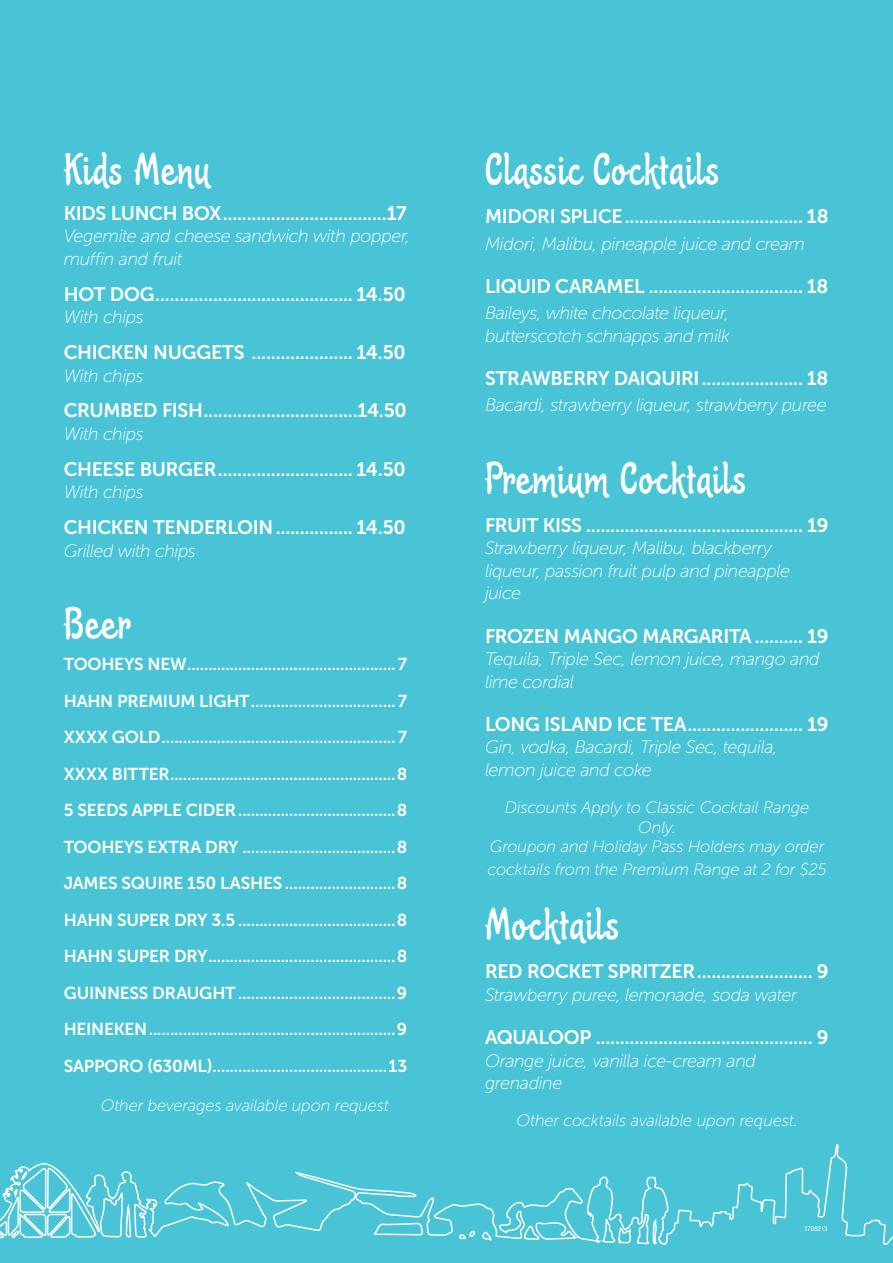
<style>
.page{position:relative;width:893px;height:1263px;background:#49c4d7}
.page>*{position:absolute;margin:0;border:0;box-sizing:border-box;transform-origin:0 0}
.t1{font:43.5px "Primavera";letter-spacing:.03em;color:#fff}
.t2{font:19.5px "Museo Sans 700";letter-spacing:-.015em;color:#fff}
.t3{font:italic 18px/22.5px "Museo Sans 100";letter-spacing:-.025em;color:#fff}
.t4{font:17.25px/36.5px "Museo Sans 700";letter-spacing:-.015em;color:#fff;text-align:justify}
.t5{font:italic 16.5px/19.8px "Museo Sans 100";letter-spacing:-.01em;color:#fff;text-align:center}
.t6{font:condensed 6.75px "Helvetica Neue LT Std";letter-spacing:.02em;color:#fff}
</style>
<div class="page">
<svg style="left:0;top:1143px;width:893px;height:102px"></svg>
<h1 class="t1" style="left:64px;top:145px;width:147px">Kids Menu</h1>
<p class="t2" style="left:64px;top:202px;width:345px">KIDS LUNCH BOX..................................17</p>
<p class="t3" style="left:64px;top:225px;width:348px">Vegemite and cheese sandwich with popper, muffin and fruit</p>
<p class="t2" style="left:64px;top:283px;width:344px">HOT DOG......................................... 14.50</p>
<p class="t3" style="left:64px;top:306px;width:81px">With chips</p>
<p class="t2" style="left:64px;top:342px;width:344px">CHICKEN NUGGETS ..................... 14.50</p>
<p class="t3" style="left:64px;top:364px;width:81px">With chips</p>
<p class="t2" style="left:64px;top:400px;width:345px">CRUMBED FISH................................14.50</p>
<p class="t3" style="left:64px;top:423px;width:81px">With chips</p>
<p class="t2" style="left:64px;top:458px;width:344px">CHEESE BURGER............................ 14.50</p>
<p class="t3" style="left:64px;top:481px;width:81px">With chips</p>
<p class="t2" style="left:64px;top:517px;width:344px">CHICKEN TENDERLOIN................ 14.50</p>
<p class="t3" style="left:64px;top:539px;width:134px">Grilled with chips</p>
<h1 class="t1" style="left:64px;top:599px;width:69px">Beer</h1>
<p class="t4" style="left:64px;top:646px;width:345px">TOOHEYS NEW.................................................7<br>HAHN PREMIUM LIGHT..................................7<br>XXXX GOLD.......................................................7<br>XXXX BITTER.....................................................8<br>5 SEEDS APPLE CIDER.....................................8<br>TOOHEYS EXTRA DRY ....................................8<br>JAMES SQUIRE 150 LASHES ..........................8<br>HAHN SUPER DRY 3.5 .....................................8<br>HAHN SUPER DRY............................................8<br>GUINNESS DRAUGHT .....................................9<br>HEINEKEN..........................................................9<br>SAPPORO (630ML).........................................13</p>
<p class="t5" style="left:101px;top:1096px;width:290px">Other beverages available upon request</p>
<h1 class="t1" style="left:485px;top:145px;width:235px">Classic Cocktails</h1>
<p class="t2" style="left:485px;top:206px;width:345px">MIDORI SPLICE..................................... 18</p>
<p class="t3" style="left:485px;top:232px;width:322px">Midori, Malibu, pineapple juice and cream</p>
<p class="t2" style="left:485px;top:275px;width:345px">LIQUID CARAMEL ................................ 18</p>
<p class="t3" style="left:485px;top:302px;width:246px">Baileys, white chocolate liqueur, butterscotch schnapps and milk</p>
<p class="t2" style="left:485px;top:367px;width:345px">STRAWBERRY DAIQUIRI..................... 18</p>
<p class="t3" style="left:485px;top:394px;width:343px">Bacardi, strawberry liqueur, strawberry puree</p>
<h1 class="t1" style="left:485px;top:454px;width:262px">Premium Cocktails</h1>
<p class="t2" style="left:485px;top:514px;width:345px">FRUIT KISS ............................................. 19</p>
<p class="t3" style="left:485px;top:537px;width:307px">Strawberry liqueur, Malibu, blackberry liqueur, passion fruit pulp and pineapple juice</p>
<p class="t2" style="left:485px;top:625px;width:345px">FROZEN MANGO MARGARITA .......... 19</p>
<p class="t3" style="left:485px;top:648px;width:336px">Tequila, Triple Sec, lemon juice, mango and lime cordial</p>
<p class="t2" style="left:485px;top:713px;width:345px">LONG ISLAND ICE TEA........................ 19</p>
<p class="t3" style="left:485px;top:736px;width:294px">Gin, vodka, Bacardi, Triple Sec, tequila, lemon juice and coke</p>
<p class="t5" style="left:490px;top:797px;width:336px">Discounts Apply to Classic Cocktail Range<br>Only.<br>Groupon and Holiday Pass Holders may order</p>
<p class="t5" style="left:488px;top:859px;width:340px">cocktails from the Premium Range at 2 for $25</p>
<h1 class="t1" style="left:485px;top:900px;width:135px">Mocktails</h1>
<p class="t2" style="left:485px;top:960px;width:345px">RED ROCKET SPRITZER........................ 9</p>
<p class="t3" style="left:485px;top:983px;width:314px">Strawberry puree, lemonade, soda water</p>
<p class="t2" style="left:485px;top:1026px;width:345px">AQUALOOP ............................................. 9</p>
<p class="t3" style="left:485px;top:1049px;width:272px">Orange juice, vanilla ice-cream and grenadine</p>
<p class="t5" style="left:517px;top:1110px;width:283px">Other cocktails available upon request.</p>
<p class="t6" style="left:804px;top:1225px;width:24px">1708213</p>
</div>
